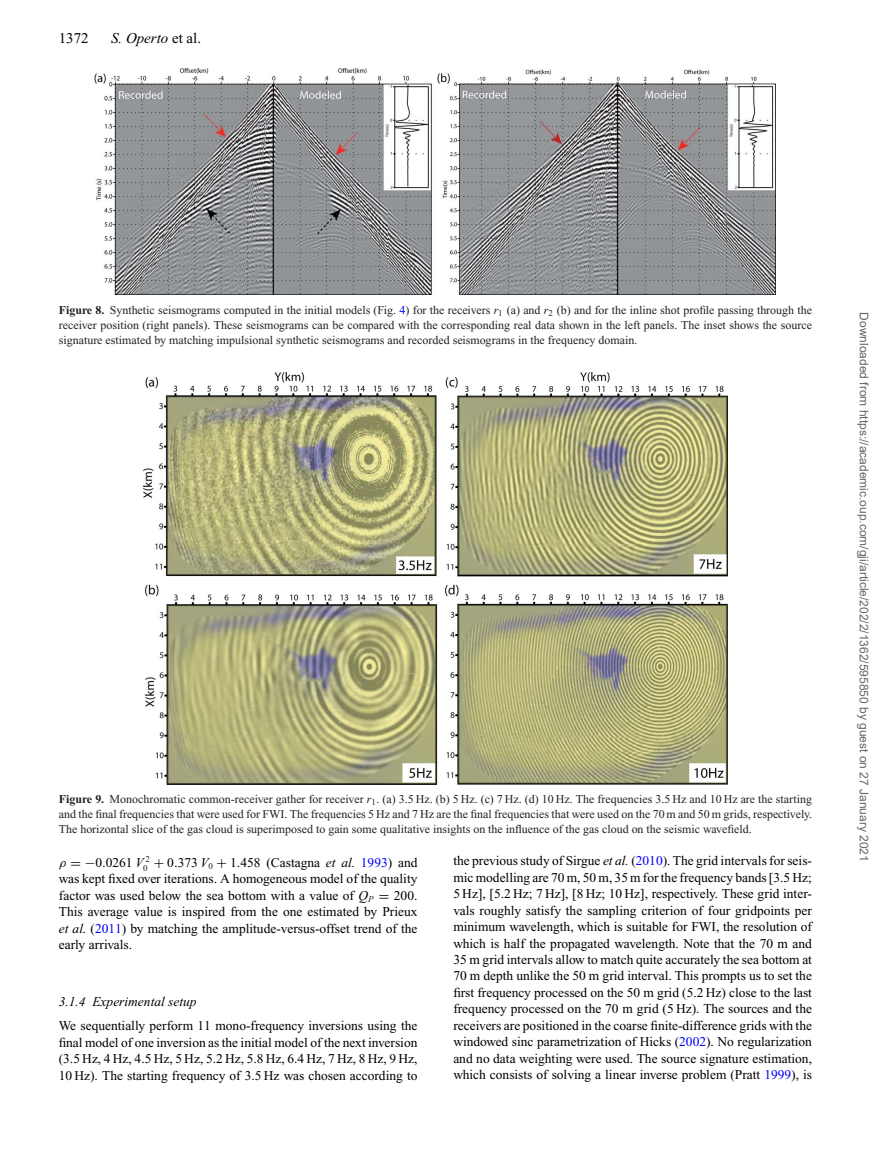
<style>
.page{position:relative;width:893px;height:1174px;background:#fff}
.page>*{position:absolute;margin:0;border:0;box-sizing:border-box;transform-origin:0 0}
.t1{font:italic 15px "Times New Roman";color:#000}
.t2{font:15px "Times New Roman";color:#000}
.t3{font:13.5px/16.5px "Times New Roman";color:#000;text-align:justify}
.t4{font:italic 13.5px "Times New Roman";color:#000}
.t5{font:12px/15px "Times New Roman";color:#231f20;text-align:justify}
.t6{font:12px "Arial";color:#666}
.s1{font-style:normal}
.s2{font-weight:700}
.s3{color:#00f}
.s4{font-style:italic}
.s5{font-family:"RMTMI"}
.s6{font-family:"MTSY"}
</style>
<div class="page">
<img style="left:95px;top:68px;width:680px;height:227px">
<img style="left:144px;top:372px;width:583px;height:412px">
<p class="t2" style="left:59px;top:33px;width:31px">1372</p>
<p class="t1" style="left:111px;top:33px;width:92px">S. Operto <span class="s1">et al.</span></p>
<p class="t5" style="left:59px;top:303px;width:755px"><span class="s2">Figure 8.</span> Synthetic seismograms computed in the initial models (Fig. <span class="s3">4</span>) for the receivers <span class="s4">r</span><sub>1</sub> (a) and <span class="s4">r</span><sub>2</sub> (b) and for the inline shot profile passing through the receiver position (right panels). These seismograms can be compared with the corresponding real data shown in the left panels. The inset shows the source signature estimated by matching impulsional synthetic seismograms and recorded seismograms in the frequency domain.</p>
<p class="t5" style="left:59px;top:793px;width:755px"><span class="s2">Figure 9.</span> Monochromatic common-receiver gather for receiver <span class="s4">r</span><sub>1</sub>. (a) 3.5 Hz. (b) 5 Hz. (c) 7 Hz. (d) 10 Hz. The frequencies 3.5 Hz and 10 Hz are the starting and the final frequencies that were used for FWI. The frequencies 5 Hz and 7 Hz are the final frequencies that were used on the 70 m and 50 m grids, respectively.<br>The horizontal slice of the gas cloud is superimposed to gain some qualitative insights on the influence of the gas cloud on the seismic wavefield.</p>
<p class="t3" style="left:59px;top:855px;width:93px"><span class="s5">ρ</span> <span class="s6">= −</span>0<span class="s5">.</span>0261 <span class="s4">V</span><sup>2</sup></p>
<p class="t3" style="left:453px;top:853px;width:360px">the previous study of Sirgue <span class="s4">et al.</span> (<span class="s3">2010</span>). The grid intervals for seis&shy;mic modelling are 70 m, 50 m, 35 m for the frequency bands [3.5 Hz; 5 Hz], [5.2 Hz; 7 Hz], [8 Hz; 10 Hz], respectively. These grid inter&shy;vals roughly satisfy the sampling criterion of four gridpoints per minimum wavelength, which is suitable for FWI, the resolution of which is half the propagated wavelength. Note that the 70 m and 35 m grid intervals allow to match quite accurately the sea bottom at 70 m depth unlike the 50 m grid interval. This prompts us to set the first frequency processed on the 50 m grid (5.2 Hz) close to the last frequency processed on the 70 m grid (5 Hz). The sources and the receivers are positioned in the coarse finite-difference grids with the windowed sinc parametrization of Hicks (<span class="s3">2002</span>). No regularization and no data weighting were used. The source signature estimation, which consists of solving a linear inverse problem (Pratt <span class="s3">1999</span>), is</p>
<p class="t3" style="left:59px;top:855px;width:360px;text-indent:84px"><sub>0</sub> <span class="s6">+</span> 0<span class="s5">.</span>373 <span class="s4">V</span><sub>0</sub> <span class="s6">+</span> 1<span class="s5">.</span>458 (Castagna <span class="s4">et al.</span> <span class="s3">1993</span>) and was kept fixed over iterations. A homogeneous model of the quality factor was used below the sea bottom with a value of <span class="s4">Q</span><sub>P</sub> <span class="s6">=</span> 200.<br>This average value is inspired from the one estimated by Prieux <span class="s4">et al.</span> (<span class="s3">2011</span>) by matching the amplitude-versus-offset trend of the early arrivals.</p>
<p class="t4" style="left:59px;top:996px;width:139px">3.1.4 Experimental setup</p>
<p class="t3" style="left:59px;top:1018px;width:360px">We sequentially perform 11 mono-frequency inversions using the final model of one inversion as the initial model of the next inversion (3.5 Hz, 4 Hz, 4.5 Hz, 5 Hz, 5.2 Hz, 5.8 Hz, 6.4 Hz, 7 Hz, 8 Hz, 9 Hz, 10 Hz). The starting frequency of 3.5 Hz was chosen according to</p>
<p class="t6" style="left:868px;top:312px;width:551px;rotate:90deg">Downloaded from https://academic.oup.com/gji/article/202/2/1362/595850 by guest on 27 January 2021</p>
</div>
